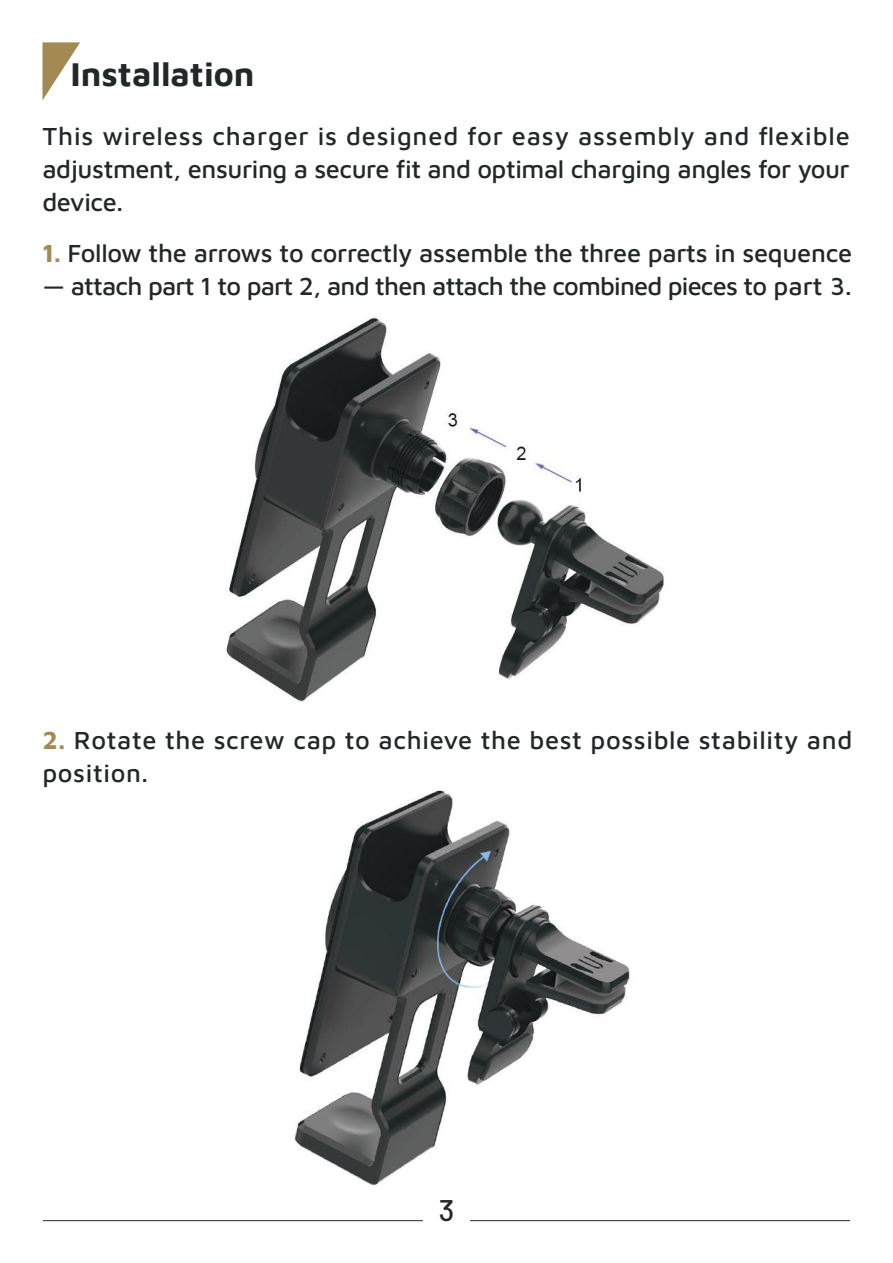
<style>
.page{position:relative;width:893px;height:1263px;background:#fff}
.page>*{position:absolute;margin:0;border:0;box-sizing:border-box;transform-origin:0 0}
.t1{font:700 34.05px "Maven Pro";color:#242728}
.t2{font:500 29.7px "Barlow";color:#242728}
.t3{font:500 25.5px/33px "Maven Pro";letter-spacing:-.01em;color:#242728;text-align:justify}
.t4{font:500 25.5px/33px "Maven Pro";letter-spacing:.025em;color:#242728}
.t5{font:500 25.5px "Maven Pro";letter-spacing:-.035em;color:#242728}
.s1{font-weight:700;color:#a38953}
</style>
<div class="page">
<hr style="left:470px;top:1220px;width:380px;height:1px;background:#242728">
<hr style="left:43px;top:1220px;width:380px;height:1px;background:#242728">
<svg style="left:42px;top:42px;width:38px;height:58px"></svg>
<img style="left:226px;top:317px;width:438px;height:385px">
<img style="left:294px;top:790px;width:336px;height:396px">
<h1 class="t1" style="left:71px;top:51px;width:186px">Installation</h1>
<p class="t3" style="left:42px;top:118px;width:809px">This wireless charger is designed for easy assembly and flexible adjustment, ensuring a secure fit and optimal charging angles for your device.</p>
<p class="t3" style="left:42px;top:235px;width:811px"><span class="s1">1.</span> Follow the arrows to correctly assemble the three parts in sequence</p>
<p class="t5" style="left:42px;top:269px;width:811px">— attach part 1 to part 2, and then attach the combined pieces to part 3.</p>
<p class="t4" style="left:42px;top:722px;width:811px"><span class="s1">2.</span> Rotate the screw cap to achieve the best possible stability and position.</p>
<p class="t2" style="left:439px;top:1189px;width:17px">3</p>
</div>
